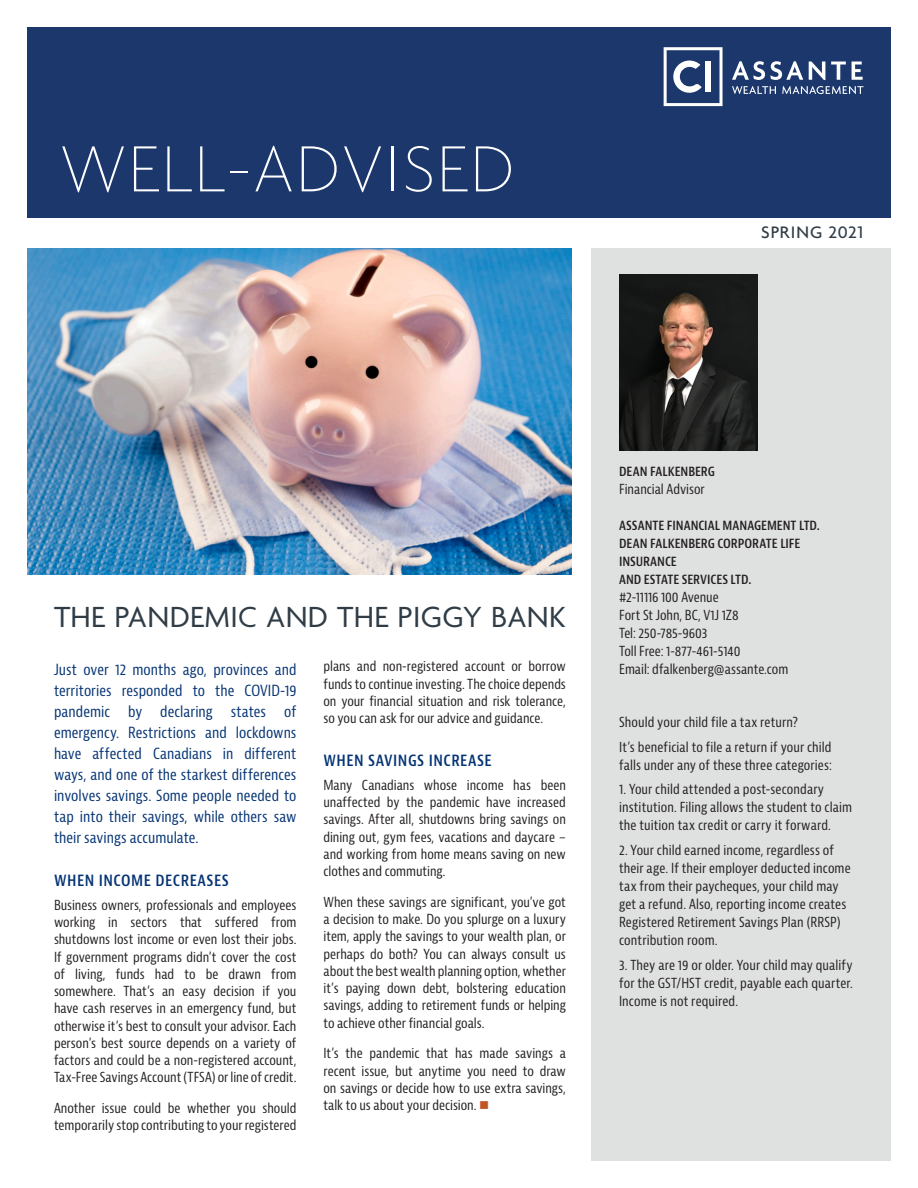
<style>
.page{position:relative;width:918px;height:1188px;background:#fff}
.page>*{position:absolute;margin:0;border:0;box-sizing:border-box;transform-origin:0 0}
.t1{font:100 70.5px "Agenda";letter-spacing:.035em;color:#fff}
.t2{font:31.5px "Agenda";letter-spacing:.01em;color:#303d47}
.t3{font:500 18px "Agenda";letter-spacing:.05em;color:#303d47}
.t4{font:600 condensed 16.5px "Bernina Sans";letter-spacing:.03em;color:#053474}
.t5{font:condensed 15px/21px "Bernina Sans";color:#053474;text-align:justify}
.t6{font:condensed 13.5px/17.2px "Bernina Sans";letter-spacing:.005em;color:#231f20;text-align:justify}
.t7{font:600 condensed 13.5px/18px "Bernina Sans";letter-spacing:-.01em;color:#231f20}
.s1{color:#c25426}
</style>
<div class="page">
<div style="left:27px;top:27px;width:864px;height:190px;background:#1b376c"></div>
<svg style="left:664px;top:47px;width:59px;height:59px"></svg>
<svg style="left:732px;top:61px;width:71px;height:19px"></svg>
<svg style="left:809px;top:62px;width:16px;height:18px"></svg>
<svg style="left:831px;top:62px;width:15px;height:18px"></svg>
<svg style="left:852px;top:62px;width:11px;height:18px"></svg>
<svg style="left:732px;top:86px;width:44px;height:8px"></svg>
<svg style="left:782px;top:86px;width:81px;height:8px"></svg>
<img style="left:27px;top:249px;width:545px;height:326px">
<div style="left:592px;top:249px;width:299px;height:912px;background:#dfe0e0"></div>
<img style="left:619px;top:274px;width:138px;height:176px">
<p class="t1" style="left:60px;top:131px;width:456px">WELL-ADVISED</p>
<p class="t3" style="left:761px;top:222px;width:104px">SPRING 2021</p>
<p class="t2" style="left:54px;top:600px;width:513px">THE PANDEMIC AND THE PIGGY BANK</p>
<p class="t5" style="left:54px;top:659px;width:244px">Just over 12 months ago, provinces and territories responded to the COVID-19 pandemic by declaring states of emergency. Restrictions and lockdowns have affected Canadians in different ways, and one of the starkest differences involves savings. Some people needed to tap into their savings, while others saw their savings accumulate.</p>
<p class="t4" style="left:54px;top:870px;width:176px">WHEN INCOME DECREASES</p>
<p class="t6" style="left:54px;top:897px;width:244px">Business owners, professionals and employees working in sectors that suffered from shutdowns lost income or even lost their jobs.<br>If government programs didn’t cover the cost of living, funds had to be drawn from somewhere. That’s an easy decision if you have cash reserves in an emergency fund, but otherwise it’s best to consult your advisor. Each person’s best source depends on a variety of factors and could be a non-registered account, Tax-Free Savings Account (TFSA) or line of credit.</p>
<p class="t6" style="left:54px;top:1100px;width:244px">Another issue could be whether you should temporarily stop contributing to your registered</p>
<p class="t6" style="left:323px;top:658px;width:244px">plans and non-registered account or borrow funds to continue investing. The choice depends on your financial situation and risk tolerance, so you can ask for our advice and guidance.</p>
<p class="t4" style="left:323px;top:750px;width:170px">WHEN SAVINGS INCREASE</p>
<p class="t6" style="left:323px;top:777px;width:244px">Many Canadians whose income has been unaffected by the pandemic have increased savings. After all, shutdowns bring savings on dining out, gym fees, vacations and daycare – and working from home means saving on new clothes and commuting.</p>
<p class="t6" style="left:323px;top:894px;width:244px">When these savings are significant, you’ve got a decision to make. Do you splurge on a luxury item, apply the savings to your wealth plan, or perhaps do both? You can always consult us about the best wealth planning option, whether it’s paying down debt, bolstering education savings, adding to retirement funds or helping to achieve other financial goals.</p>
<p class="t6" style="left:323px;top:1045px;width:244px">It’s the pandemic that has made savings a recent issue, but anytime you need to draw on savings or decide how to use extra savings, talk to us about your decision. <span class="s1">■</span></p>
<p class="t7" style="left:619px;top:463px;width:97px">DEAN FALKENBERG</p>
<p class="t6" style="left:619px;top:481px;width:87px">Financial Advisor</p>
<p class="t7" style="left:619px;top:517px;width:202px">ASSANTE FINANCIAL MANAGEMENT LTD.</p>
<p class="t7" style="left:619px;top:535px;width:183px">DEAN FALKENBERG CORPORATE LIFE<br>INSURANCE<br>AND ESTATE SERVICES LTD.</p>
<p class="t6" style="left:619px;top:589px;width:101px">#2-11116 100 Avenue</p>
<p class="t6" style="left:619px;top:607px;width:121px">Fort St John, BC, V1J 1Z8</p>
<p class="t6" style="left:619px;top:625px;width:90px">Tel: 250-785-9603</p>
<p class="t6" style="left:619px;top:643px;width:123px">Toll Free: 1-877-461-5140</p>
<p class="t6" style="left:619px;top:661px;width:171px">Email: dfalkenberg@assante.com</p>
<p class="t6" style="left:619px;top:714px;width:180px">Should your child file a tax return?</p>
<p class="t6" style="left:619px;top:738px;width:214px;line-height:18px">It’s beneficial to file a return if your child falls under any of these three categories:</p>
<p class="t6" style="left:619px;top:781px;width:234px;line-height:18px;text-align:left">1. Your child attended a post-secondary institution. Filing allows the student to claim the tuition tax credit or carry it forward.</p>
<p class="t6" style="left:619px;top:841px;width:233px;line-height:18px;text-align:left">2. Your child earned income, regardless of their age. If their employer deducted income tax from their paycheques, your child may get a refund. Also, reporting income creates Registered Retirement Savings Plan (RRSP) contribution room.</p>
<p class="t6" style="left:619px;top:956px;width:235px;line-height:18px">3. They are 19 or older. Your child may qualify for the GST/HST credit, payable each quarter.<br>Income is not required.</p>
</div>
